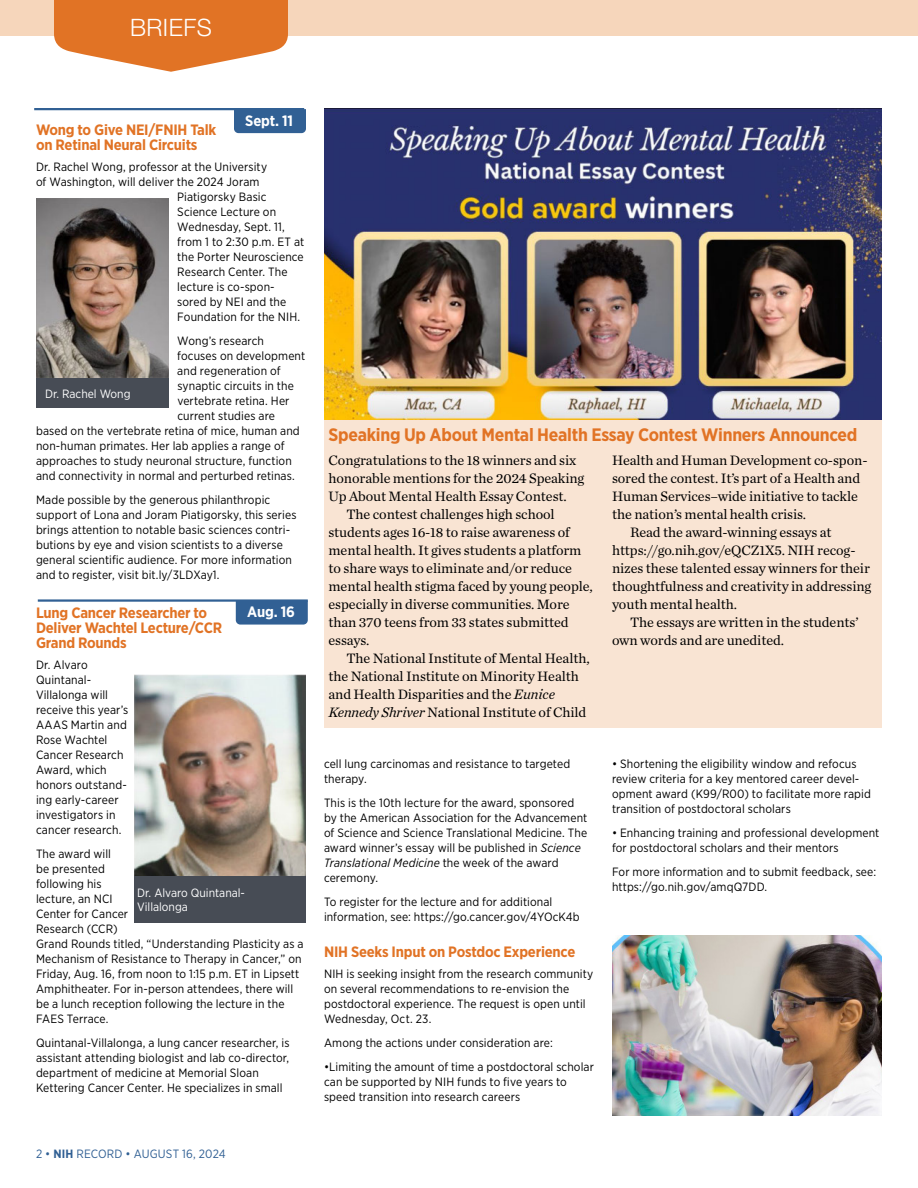
<style>
.page{position:relative;width:918px;height:1188px;background:#fff}
.page>*{position:absolute;margin:0;border:0;box-sizing:border-box;transform-origin:0 0}
.Page_jump{font:300 24px "Helvetica Neue LT Std";letter-spacing:.02em;color:#fff}
.Head__Briefs{font:700 18px "Gotham Narrow";letter-spacing:-.015em;color:#e17325}
.Head__Briefs-2{font:700 15px/15px "Gotham Narrow";letter-spacing:-.015em;color:#e17325}
.t1{font:700 15px "Gotham Narrow";letter-spacing:-.01em;color:#fff}
.Body_1{font:14.25px/18px "Chronicle Text G1";letter-spacing:-.005em;color:#000}
.Body_2__Briefs_and_Sidebar{font:12px/15px "Gotham Narrow";letter-spacing:.01em;color:#000}
.Photo_caption_reverse{font:12px/13.5px "Gotham Narrow";color:#fff}
.t2{font:12px "Gotham Narrow";letter-spacing:.015em;color:#316094}
.s1{font-weight:700}
.s2{font-style:italic}
</style>
<div class="page">
<div style="left:0;top:0;width:918px;height:35px;background:#f6d6bb"></div>
<svg style="left:54px;top:0;width:234px;height:72px"></svg>
<div style="left:236px;top:602px;width:72px;height:23px;background:#316094"></div>
<hr style="left:38px;top:599px;width:270px;height:3px;background:#316094">
<div style="left:234px;top:109px;width:72px;height:24px;background:#316094"></div>
<hr style="left:34px;top:108px;width:270px;height:2px;background:#316094">
<img style="left:134px;top:674px;width:172px;height:202px">
<div style="left:134px;top:876px;width:172px;height:46px;background:#474c55"></div>
<img style="left:36px;top:198px;width:132px;height:180px">
<div style="left:36px;top:378px;width:132px;height:30px;background:#474c55"></div>
<div style="left:324px;top:420px;width:558px;height:307px;background:#f9e4d3"></div>
<img style="left:324px;top:108px;width:558px;height:312px">
<img style="left:612px;top:936px;width:270px;height:180px">
<p class="Page_jump" style="left:130px;top:13px;width:83px">BRIEFS</p>
<p class="t1" style="left:245px;top:111px;width:49px">Sept. 11</p>
<p class="Head__Briefs-2" style="left:36px;top:122px;width:182px">Wong to Give NEI/FNIH Talk on Retinal Neural Circuits</p>
<p class="Body_2__Briefs_and_Sidebar" style="left:36px;top:159px;width:233px">Dr. Rachel Wong, professor at the University</p>
<p class="Body_2__Briefs_and_Sidebar" style="left:36px;top:174px;width:225px">of Washington, will deliver the 2024 Joram</p>
<p class="Body_2__Briefs_and_Sidebar" style="left:177px;top:189px;width:91px">Piatigorsky Basic</p>
<p class="Body_2__Briefs_and_Sidebar" style="left:177px;top:204px;width:100px">Science Lecture on</p>
<p class="Body_2__Briefs_and_Sidebar" style="left:177px;top:219px;width:109px">Wednesday, Sept. 11,</p>
<p class="Body_2__Briefs_and_Sidebar" style="left:177px;top:234px;width:128px">from 1 to 2:30 p.m. ET at</p>
<p class="Body_2__Briefs_and_Sidebar" style="left:177px;top:249px;width:128px">the Porter Neuroscience</p>
<p class="Body_2__Briefs_and_Sidebar" style="left:177px;top:264px;width:112px">Research Center. The</p>
<p class="Body_2__Briefs_and_Sidebar" style="left:177px;top:279px;width:99px">lecture is co-spon-</p>
<p class="Body_2__Briefs_and_Sidebar" style="left:177px;top:294px;width:111px">sored by NEI and the</p>
<p class="Body_2__Briefs_and_Sidebar" style="left:177px;top:309px;width:123px">Foundation for the NIH.</p>
<p class="Body_2__Briefs_and_Sidebar" style="left:177px;top:333px;width:88px">Wong’s research</p>
<p class="Body_2__Briefs_and_Sidebar" style="left:177px;top:348px;width:129px">focuses on development</p>
<p class="Body_2__Briefs_and_Sidebar" style="left:177px;top:363px;width:105px">and regeneration of</p>
<p class="Body_2__Briefs_and_Sidebar" style="left:177px;top:378px;width:118px">synaptic circuits in the</p>
<p class="Body_2__Briefs_and_Sidebar" style="left:177px;top:393px;width:114px">vertebrate retina. Her</p>
<p class="Body_2__Briefs_and_Sidebar" style="left:177px;top:408px;width:99px">current studies are</p>
<p class="Body_2__Briefs_and_Sidebar" style="left:36px;top:423px;width:265px">based on the vertebrate retina of mice, human and</p>
<p class="Body_2__Briefs_and_Sidebar" style="left:36px;top:438px;width:250px">non-human primates. Her lab applies a range of</p>
<p class="Body_2__Briefs_and_Sidebar" style="left:36px;top:453px;width:257px">approaches to study neuronal structure, function</p>
<p class="Body_2__Briefs_and_Sidebar" style="left:36px;top:468px;width:259px">and connectivity in normal and perturbed retinas.</p>
<p class="Body_2__Briefs_and_Sidebar" style="left:36px;top:492px;width:262px">Made possible by the generous philanthropic support of Lona and Joram Piatigorsky, this series brings attention to notable basic sciences contri&shy;butions by eye and vision scientists to a diverse general scientific audience. For more information and to register, visit bit.ly/3LDXay1.</p>
<p class="Head__Briefs-2" style="left:36px;top:605px;width:188px">Lung Cancer Researcher to<br>Deliver Wachtel Lecture/CCR<br>Grand Rounds</p>
<p class="Body_2__Briefs_and_Sidebar" style="left:36px;top:657px;width:94px">Dr. Alvaro<br>Quintanal-<br>Villalonga will receive this year’s<br>AAAS Martin and<br>Rose Wachtel<br>Cancer Research<br>Award, which honors outstand&shy;ing early-career investigators in cancer research.</p>
<p class="Body_2__Briefs_and_Sidebar" style="left:36px;top:846px;width:269px">The award will<br>be presented<br>following his<br>lecture, an NCI<br>Center for Cancer<br>Research (CCR)<br>Grand Rounds titled, “Understanding Plasticity as a<br>Mechanism of Resistance to Therapy in Cancer,” on<br>Friday, Aug. 16, from noon to 1:15 p.m. ET in Lipsett<br>Amphitheater. For in-person attendees, there will be a lunch reception following the lecture in the<br>FAES Terrace.</p>
<p class="Body_2__Briefs_and_Sidebar" style="left:36px;top:1035px;width:255px">Quintanal-Villalonga, a lung cancer researcher, is assistant attending biologist and lab co-director, department of medicine at Memorial Sloan Kettering Cancer Center. He specializes in small</p>
<p class="Photo_caption_reverse" style="left:45px;top:386px;width:87px">Dr. Rachel Wong</p>
<p class="t1" style="left:247px;top:602px;width:49px">Aug. 16</p>
<p class="Photo_caption_reverse" style="left:137px;top:886px;width:109px">Dr. Alvaro Quintanal-<br>Villalonga</p>
<p class="t2" style="left:36px;top:1146px;width:191px">2 • <span class="s1">NIH</span> RECORD • AUGUST 16, 2024</p>
<p class="Head__Briefs" style="left:328px;top:423px;width:530px">Speaking Up About Mental Health Essay Contest Winners Announced</p>
<p class="Body_1" style="left:328px;top:450px;width:257px">Congratulations to the 18 winners and six honorable mentions for the 2024 Speaking<br>Up About Mental Health Essay Contest.</p>
<p class="Body_1" style="left:328px;top:504px;width:266px;text-indent:18px">The contest challenges high school students ages 16-18 to raise awareness of mental health. It gives students a platform to share ways to eliminate and/or reduce mental health stigma faced by young people, especially in diverse communities. More than 370 teens from 33 states submitted essays.</p>
<p class="Body_1" style="left:328px;top:648px;width:263px;text-indent:18px">The National Institute of Mental Health, the National Institute on Minority Health and Health Disparities and the <span class="s2">Eunice Kennedy Shriver</span> National Institute of Child</p>
<p class="Body_1" style="left:612px;top:450px;width:257px">Health and Human Development co-spon&shy;sored the contest. It’s part of a Health and Human Services–wide initiative to tackle the nation’s mental health crisis.</p>
<p class="Body_1" style="left:612px;top:522px;width:261px;text-indent:18px">Read the award-winning essays at https://go.nih.gov/eQCZ1X5. NIH recog&shy;nizes these talented essay winners for their thoughtfulness and creativity in addressing youth mental health.</p>
<p class="Body_1" style="left:612px;top:612px;width:248px;text-indent:18px">The essays are written in the students’ own words and are unedited.</p>
<p class="Body_2__Briefs_and_Sidebar" style="left:324px;top:756px;width:248px">cell lung carcinomas and resistance to targeted therapy.</p>
<p class="Body_2__Briefs_and_Sidebar" style="left:324px;top:795px;width:265px">This is the 10th lecture for the award, sponsored by the American Association for the Advancement of Science and Science Translational Medicine. The award winner’s essay will be published in <span class="s2">Science Translational Medicine</span> the week of the award ceremony.</p>
<p class="Body_2__Briefs_and_Sidebar" style="left:324px;top:894px;width:257px">To register for the lecture and for additional information, see: https://go.cancer.gov/4YOcK4b</p>
<p class="Head__Briefs-2" style="left:324px;top:944px;width:253px">NIH Seeks Input on Postdoc Experience</p>
<p class="Body_2__Briefs_and_Sidebar" style="left:324px;top:966px;width:271px">NIH is seeking insight from the research community on several recommendations to re-envision the postdoctoral experience. The request is open until Wednesday, Oct. 23.</p>
<p class="Body_2__Briefs_and_Sidebar" style="left:324px;top:1035px;width:230px">Among the actions under consideration are:</p>
<p class="Body_2__Briefs_and_Sidebar" style="left:324px;top:1059px;width:272px">•Limiting the amount of time a postdoctoral scholar can be supported by NIH funds to five years to speed transition into research careers</p>
<p class="Body_2__Briefs_and_Sidebar" style="left:612px;top:756px;width:260px">• Shortening the eligibility window and refocus review criteria for a key mentored career devel&shy;opment award (K99/R00) to facilitate more rapid transition of postdoctoral scholars</p>
<p class="Body_2__Briefs_and_Sidebar" style="left:612px;top:825px;width:269px">• Enhancing training and professional development for postdoctoral scholars and their mentors</p>
<p class="Body_2__Briefs_and_Sidebar" style="left:612px;top:864px;width:266px">For more information and to submit feedback, see: https://go.nih.gov/amqQ7DD.</p>
</div>
